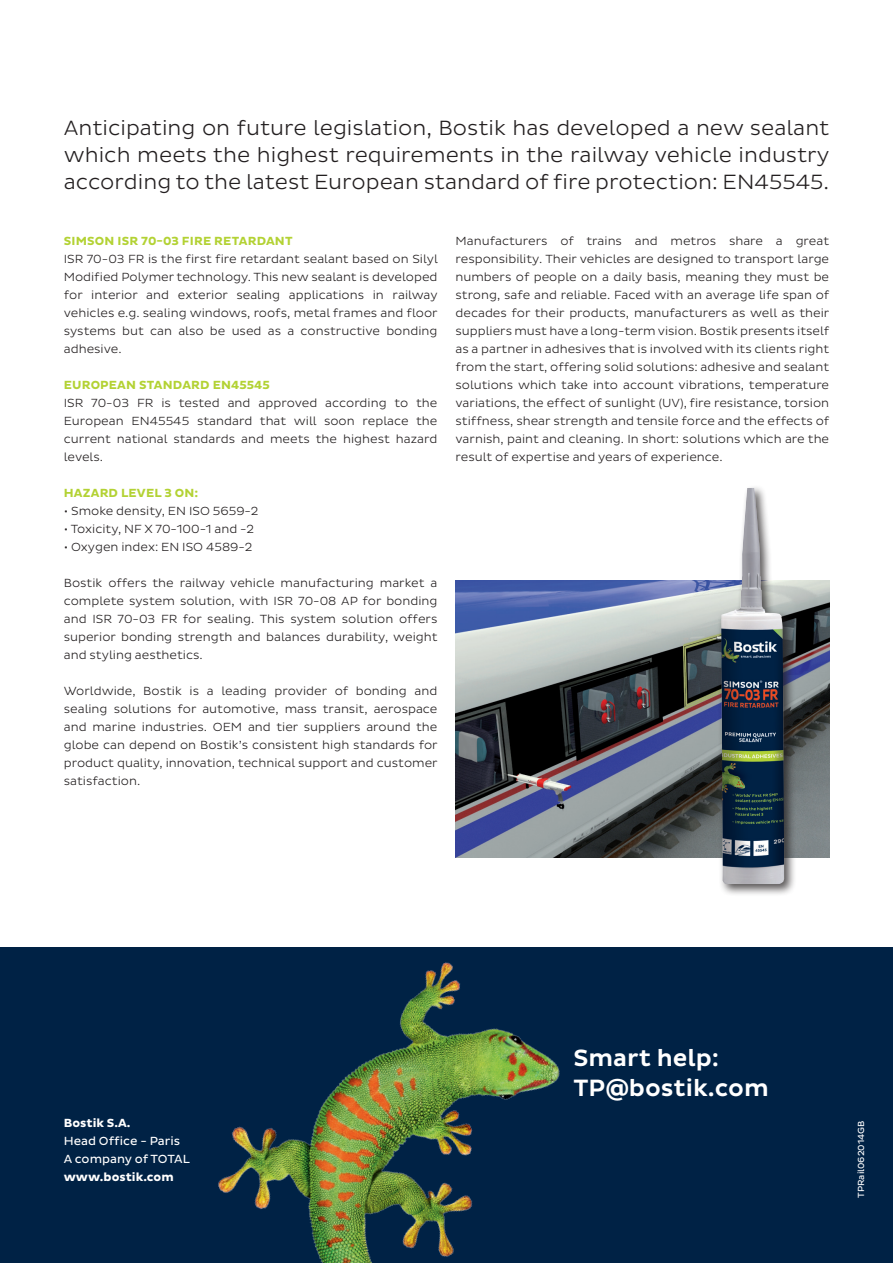
<style>
.page{position:relative;width:893px;height:1263px;background:#fff}
.page>*{position:absolute;margin:0;border:0;box-sizing:border-box;transform-origin:0 0}
.titel_kop{font:500 24px "Bostik";color:#fff}
.t1{font:300 21px/27px "Bostik";color:#231f20;text-align:justify}
.t2{font:300 12px/18px "Bostik";color:#231f20;text-align:justify}
.t3{font:700 12px "Bostik";letter-spacing:.015em;color:#b3d234}
.t4{font:12px "Bostik";color:#fff}
.t5{font:700 12px "Bostik";color:#fff}
.t6{font:9px "Bostik";color:#fff}
</style>
<div class="page">
<div style="left:0;top:947px;width:893px;height:316px;background:#002245"></div>
<img style="left:455px;top:581px;width:374px;height:276px">
<div style="left:717px;top:484px;width:80px;height:412px;background:#231f20;opacity:.75"></div>
<img style="left:721px;top:488px;width:63px;height:396px">
<img style="left:218px;top:962px;width:342px;height:301px">
<p class="t1" style="left:64px;top:114px;width:767px">Anticipating on future legislation, Bostik has developed a new sealant which meets the highest requirements in the railway vehicle industry according to the latest European standard of fire protection: EN45545.</p>
<p class="t3" style="left:64px;top:234px;width:230px">SIMSON ISR 70-03 FIRE RETARDANT</p>
<p class="t2" style="left:64px;top:250px;width:376px">ISR 70-03 FR is the first fire retardant sealant based on Silyl Modified Polymer technology. This new sealant is developed for interior and exterior sealing applications in railway vehicles e.g. sealing windows, roofs, metal frames and floor systems but can also be used as a constructive bonding adhesive.</p>
<p class="t3" style="left:64px;top:378px;width:208px">EUROPEAN STANDARD EN45545</p>
<p class="t2" style="left:64px;top:394px;width:375px">ISR 70-03 FR is tested and approved according to the European EN45545 standard that will soon replace the current national standards and meets the highest hazard levels.</p>
<p class="t3" style="left:64px;top:486px;width:136px">HAZARD LEVEL 3 ON:</p>
<p class="t2" style="left:64px;top:502px;width:196px">• Smoke density, EN ISO 5659-2</p>
<p class="t2" style="left:64px;top:520px;width:192px">• Toxicity, NF X 70-100-1 and -2</p>
<p class="t2" style="left:64px;top:538px;width:190px">• Oxygen index: EN ISO 4589-2</p>
<p class="t2" style="left:64px;top:574px;width:375px">Bostik offers the railway vehicle manufacturing market a complete system solution, with ISR 70-08 AP for bonding and ISR 70-03 FR for sealing. This system solution offers superior bonding strength and balances durability, weight and styling aesthetics.</p>
<p class="t2" style="left:64px;top:682px;width:375px">Worldwide, Bostik is a leading provider of bonding and sealing solutions for automotive, mass transit, aerospace and marine industries. OEM and tier suppliers around the globe can depend on Bostik’s consistent high standards for product quality, innovation, technical support and customer satisfaction.</p>
<p class="t2" style="left:455px;top:232px;width:375px">Manufacturers of trains and metros share a great responsibility. Their vehicles are designed to transport large numbers of people on a daily basis, meaning they must be strong, safe and reliable. Faced with an average life span of decades for their products, manufacturers as well as their suppliers must have a long-term vision. Bostik presents itself as a partner in adhesives that is involved with its clients right from the start, offering solid solutions: adhesive and sealant solutions which take into account vibrations, temperature variations, the effect of sunlight (UV), fire resistance, torsion stiffness, shear strength and tensile force and the effects of varnish, paint and cleaning. In short: solutions which are the result of expertise and years of experience.</p>
<p class="t5" style="left:64px;top:1116px;width:68px">Bostik S.A.</p>
<p class="t4" style="left:64px;top:1134px;width:118px">Head Office - Paris</p>
<p class="t4" style="left:64px;top:1152px;width:128px">A company of TOTAL</p>
<p class="t5" style="left:64px;top:1170px;width:111px">www.bostik.com</p>
<p class="titel_kop" style="left:573px;top:1044px;width:147px">Smart help:</p>
<p class="titel_kop" style="left:573px;top:1074px;width:197px">TP@bostik.com</p>
<p class="t6" style="left:856px;top:1198px;width:79px;rotate:-90deg">TPRail062014GB</p>
</div>
